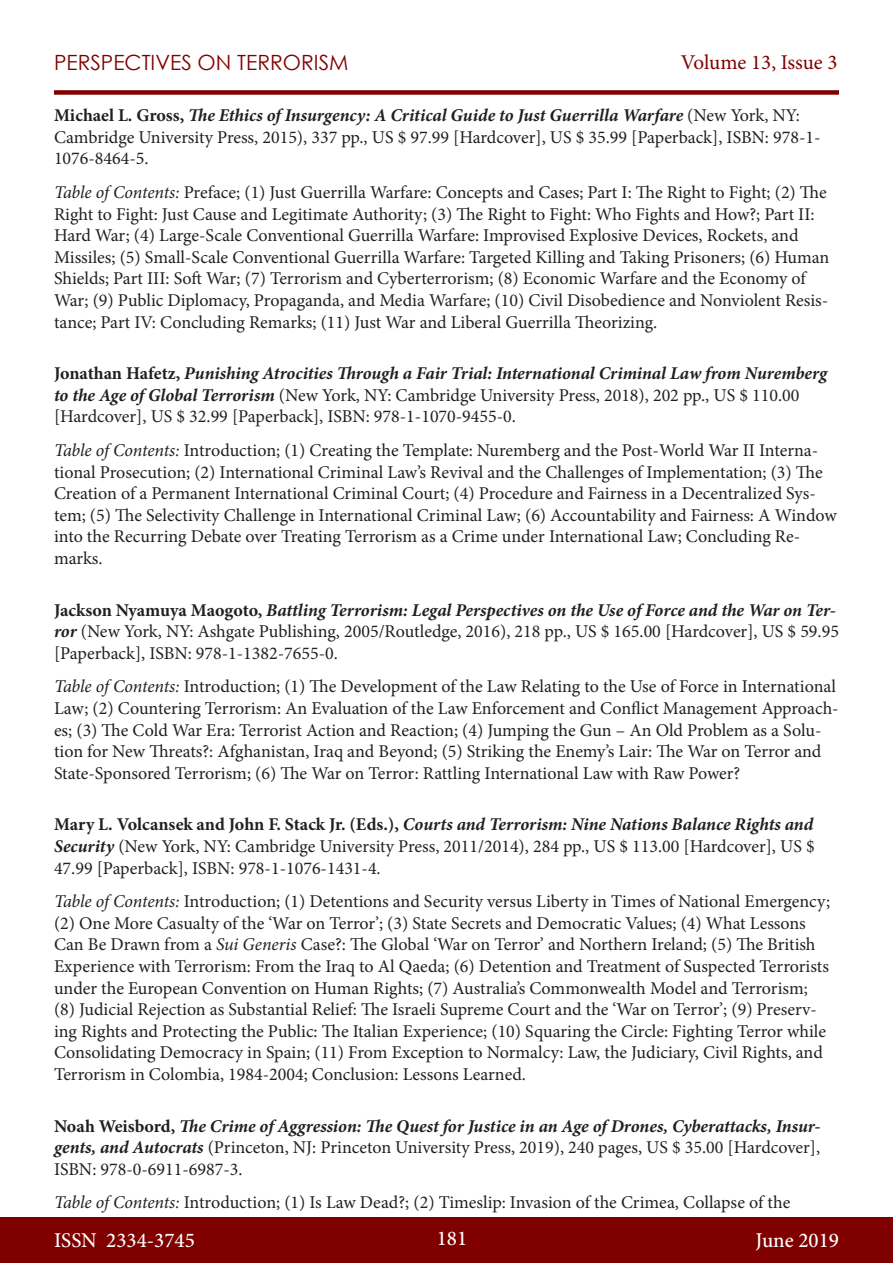
<style>
.page{position:relative;width:893px;height:1263px;background:#fff}
.page>*{position:absolute;margin:0;border:0;box-sizing:border-box;transform-origin:0 0}
.t1{font:500 21px "Minion Pro";color:#fff}
.t2{font:21px "Century Gothic";color:#800000}
.t3{font:21px "Minion Pro";letter-spacing:-.005em;color:#800000}
.No_Spacing{font:18px/21.6px "Minion Pro";color:#231f20}
.s1{font-weight:700}
.s2{font-weight:700;font-style:italic}
.s3{font-style:italic}
</style>
<div class="page">
<div style="left:0;top:1217px;width:893px;height:46px;background:#800000"></div>
<div style="left:54px;top:90px;width:785px;height:5px;background:#800000"></div>
<p class="t2" style="left:54px;top:47px;width:296px">PERSPECTIVES ON TERRORISM</p>
<p class="t3" style="left:681px;top:48px;width:158px">Volume 13, Issue 3</p>
<p class="No_Spacing" style="left:54px;top:105px;width:768px"><span class="s1">Michael L. Gross,</span> <span class="s2">The Ethics of Insurgency: A Critical Guide to Just Guerrilla Warfare</span> (New York, NY:<br>Cambridge University Press, 2015), 337 pp., US $ 97.99 [Hardcover], US $ 35.99 [Paperback], ISBN: 978-1-<br>1076-8464-5.</p>
<p class="No_Spacing" style="left:54px;top:181px;width:777px"><span class="s3">Table of Contents:</span> Preface; (1) Just Guerrilla Warfare: Concepts and Cases; Part I: The Right to Fight; (2) The Right to Fight: Just Cause and Legitimate Authority; (3) The Right to Fight: Who Fights and How?; Part II:<br>Hard War; (4) Large-Scale Conventional Guerrilla Warfare: Improvised Explosive Devices, Rockets, and Missiles; (5) Small-Scale Conventional Guerrilla Warfare: Targeted Killing and Taking Prisoners; (6) Human Shields; Part III: Soft War; (7) Terrorism and Cyberterrorism; (8) Economic Warfare and the Economy of War; (9) Public Diplomacy, Propaganda, and Media Warfare; (10) Civil Disobedience and Nonviolent Resis&shy;tance; Part IV: Concluding Remarks; (11) Just War and Liberal Guerrilla Theorizing.</p>
<p class="No_Spacing" style="left:54px;top:363px;width:775px"><span class="s1">Jonathan Hafetz,</span> <span class="s2">Punishing Atrocities Through a Fair Trial: International Criminal Law from Nuremberg to the Age of Global Terrorism</span> (New York, NY: Cambridge University Press, 2018), 202 pp., US $ 110.00 [Hardcover], US $ 32.99 [Paperback], ISBN: 978-1-1070-9455-0.</p>
<p class="No_Spacing" style="left:54px;top:439px;width:784px"><span class="s3">Table of Contents:</span> Introduction; (1) Creating the Template: Nuremberg and the Post-World War II Interna&shy;tional Prosecution; (2) International Criminal Law’s Revival and the Challenges of Implementation; (3) The Creation of a Permanent International Criminal Court; (4) Procedure and Fairness in a Decentralized Sys&shy;tem; (5) The Selectivity Challenge in International Criminal Law; (6) Accountability and Fairness: A Window into the Recurring Debate over Treating Terrorism as a Crime under International Law; Concluding Re&shy;marks.</p>
<p class="No_Spacing" style="left:54px;top:599px;width:786px"><span class="s1">Jackson Nyamuya Maogoto,</span> <span class="s2">Battling Terrorism: Legal Perspectives on the Use of Force and the War on Ter&shy;ror</span> (New York, NY: Ashgate Publishing, 2005/Routledge, 2016), 218 pp., US $ 165.00 [Hardcover], US $ 59.95 [Paperback], ISBN: 978-1-1382-7655-0.</p>
<p class="No_Spacing" style="left:54px;top:676px;width:786px"><span class="s3">Table of Contents:</span> Introduction; (1) The Development of the Law Relating to the Use of Force in International Law; (2) Countering Terrorism: An Evaluation of the Law Enforcement and Conflict Management Approach&shy;es; (3) The Cold War Era: Terrorist Action and Reaction; (4) Jumping the Gun – An Old Problem as a Solu&shy;tion for New Threats?: Afghanistan, Iraq and Beyond; (5) Striking the Enemy’s Lair: The War on Terror and State-Sponsored Terrorism; (6) The War on Terror: Rattling International Law with Raw Power?</p>
<p class="No_Spacing" style="left:54px;top:814px;width:762px;text-align:justify"><span class="s1">Mary L. Volcansek and John F. Stack Jr. (Eds.),</span> <span class="s2">Courts and Terrorism: Nine Nations Balance Rights and Security</span> (New York, NY: Cambridge University Press, 2011/2014), 284 pp., US $ 113.00 [Hardcover], US $ 47.99 [Paperback], ISBN: 978-1-1076-1431-4.</p>
<p class="No_Spacing" style="left:54px;top:891px;width:778px"><span class="s3">Table of Contents:</span> Introduction; (1) Detentions and Security versus Liberty in Times of National Emergency; (2) One More Casualty of the ‘War on Terror’; (3) State Secrets and Democratic Values; (4) What Lessons Can Be Drawn from a <span class="s3">Sui Generis</span> Case?: The Global ‘War on Terror’ and Northern Ireland; (5) The British Experience with Terrorism: From the Iraq to Al Qaeda; (6) Detention and Treatment of Suspected Terrorists under the European Convention on Human Rights; (7) Australia’s Commonwealth Model and Terrorism; (8) Judicial Rejection as Substantial Relief: The Israeli Supreme Court and the ‘War on Terror’; (9) Preserv&shy;ing Rights and Protecting the Public: The Italian Experience; (10) Squaring the Circle: Fighting Terror while Consolidating Democracy in Spain; (11) From Exception to Normalcy: Law, the Judiciary, Civil Rights, and Terrorism in Colombia, 1984-2004; Conclusion: Lessons Learned.</p>
<p class="No_Spacing" style="left:54px;top:1115px;width:768px;text-align:justify"><span class="s1">Noah Weisbord,</span> <span class="s2">The Crime of Aggression: The Quest for Justice in an Age of Drones, Cyberattacks, Insur&shy;gents, and Autocrats</span> (Princeton, NJ: Princeton University Press, 2019), 240 pages, US $ 35.00 [Hardcover], ISBN: 978-0-6911-6987-3.</p>
<p class="No_Spacing" style="left:54px;top:1192px;width:738px"><span class="s3">Table of Contents:</span> Introduction; (1) Is Law Dead?; (2) Timeslip: Invasion of the Crimea, Collapse of the</p>
<p class="t1" style="left:54px;top:1226px;width:142px">ISSN 2334-3745</p>
<p class="t1" style="left:437px;top:1224px;width:32px">181</p>
<p class="t1" style="left:756px;top:1226px;width:85px">June 2019</p>
</div>
